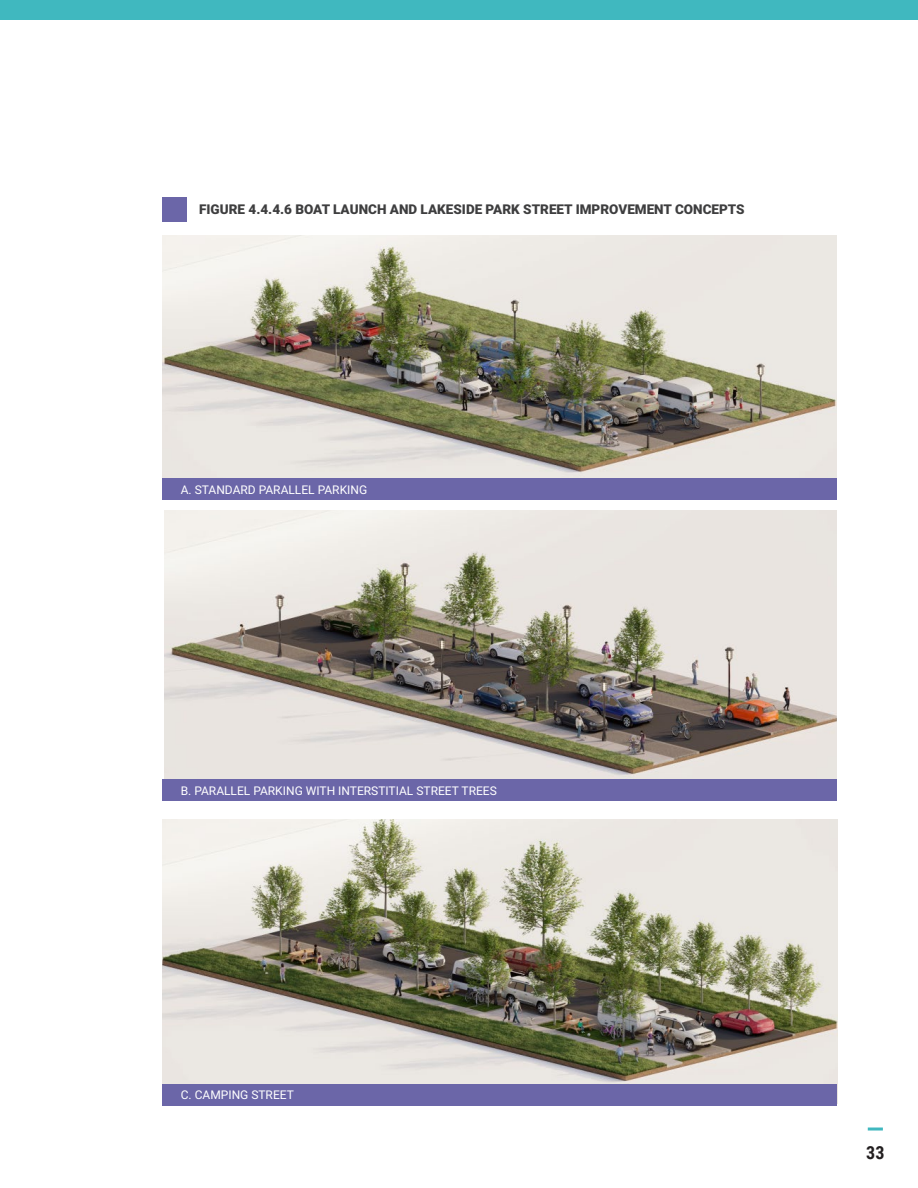
<style>
.page{position:relative;width:918px;height:1188px;background:#fff}
.page>*{position:absolute;margin:0;border:0;box-sizing:border-box;transform-origin:0 0}
.t1{font:700 18px "Roboto Condensed";color:#231f20}
.t2{font:900 13.5px "Roboto";color:#3e3e3f}
.t3{font:12px "Roboto";color:#fff}
</style>
<div class="page">
<hr style="left:868px;top:1128px;width:15px;height:3px;background:#40b8bf">
<div style="left:0;top:0;width:918px;height:19px;background:#40b8bf"></div>
<img style="left:164px;top:510px;width:673px;height:270px">
<img style="left:162px;top:235px;width:675px;height:243px">
<img style="left:162px;top:819px;width:675px;height:265px">
<div style="left:162px;top:197px;width:24px;height:25px;background:#6b66a8"></div>
<div style="left:162px;top:478px;width:675px;height:22px;background:#6b66a8"></div>
<div style="left:162px;top:780px;width:675px;height:21px;background:#6b66a8"></div>
<div style="left:162px;top:1084px;width:675px;height:21px;background:#6b66a8"></div>
<p class="t2" style="left:199px;top:200px;width:547px">FIGURE 4.4.4.6 BOAT LAUNCH AND LAKESIDE PARK STREET IMPROVEMENT CONCEPTS</p>
<p class="t3" style="left:181px;top:481px;width:188px">A. STANDARD PARALLEL PARKING</p>
<p class="t3" style="left:181px;top:782px;width:318px">B. PARALLEL PARKING WITH INTERSTITIAL STREET TREES</p>
<p class="t3" style="left:181px;top:1087px;width:115px">C. CAMPING STREET</p>
<h1 class="t1" style="left:866px;top:1140px;width:20px">33</h1>
</div>
